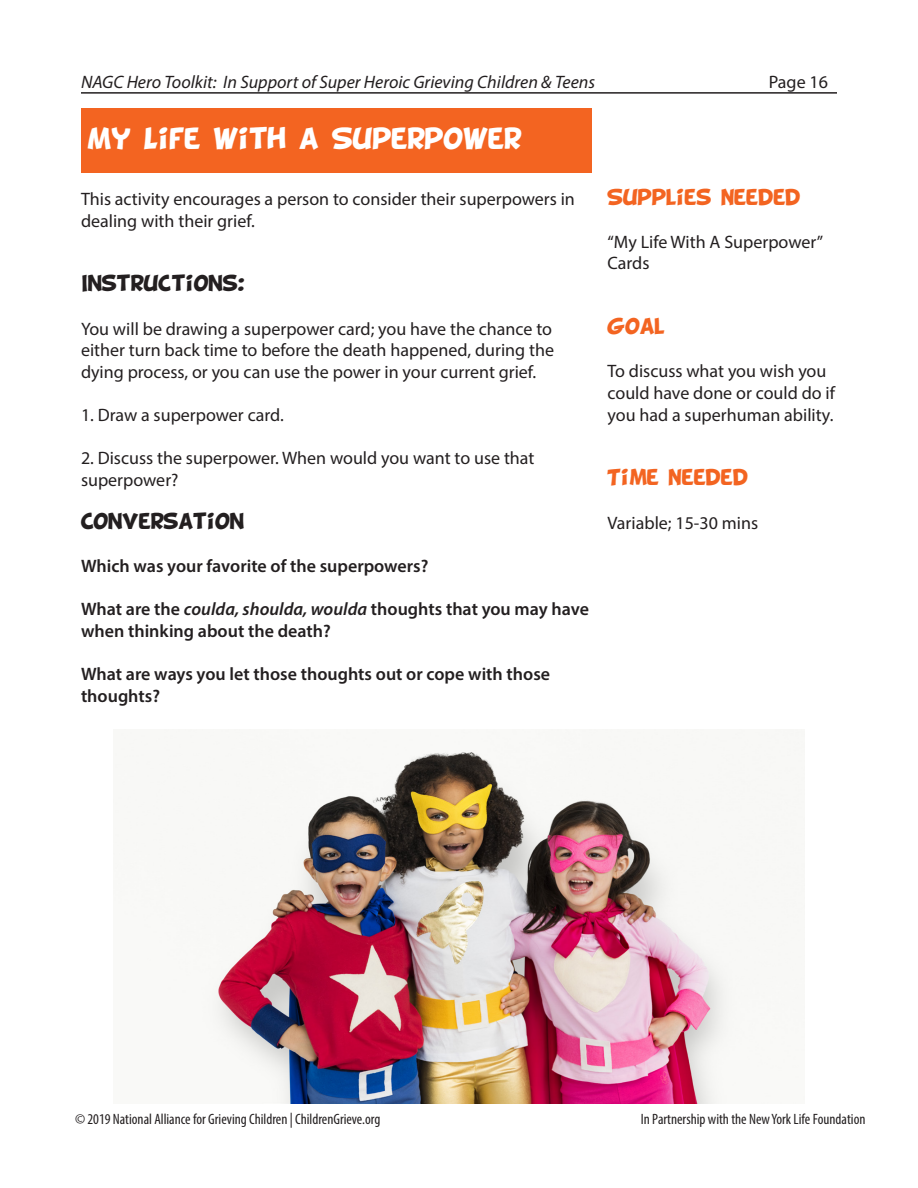
<style>
.page{position:relative;width:918px;height:1188px;background:#fff}
.page>*{position:absolute;margin:0;border:0;box-sizing:border-box;transform-origin:0 0}
.t1{font:24px "BD Cartoon Shout";color:#fff}
.t2{font:18px/21.6px "Myriad Pro";color:#231f20}
.t3{font:600 18px/21.6px "Myriad Pro";color:#231f20}
.t4{font:italic 18px "Myriad Pro";color:#231f20}
.t5{font:18px "BD Cartoon Shout";color:#f36421}
.t6{font:18px "BD Cartoon Shout";color:#231f20}
.t7{font:condensed 15px "Myriad Pro";color:#231f20}
.s1{font-style:italic}
</style>
<div class="page">
<hr style="left:81px;top:92px;width:756px;height:2px;background:#231f20">
<div style="left:81px;top:108px;width:511px;height:64px;background:#f36421"></div>
<img style="left:212px;top:732px;width:593px;height:371px">
<p class="t4" style="left:81px;top:71px;width:516px">NAGC Hero Toolkit: In Support of Super Heroic Grieving Children &amp; Teens</p>
<p class="t1" style="left:88px;top:126px;width:435px">MY LIFE WITH A SUPERPOWER</p>
<p class="t2" style="left:769px;top:71px;width:61px">Page 16</p>
<p class="t2" style="left:81px;top:188px;width:495px">This activity encourages a person to consider their superpowers in dealing with their grief.</p>
<p class="t6" style="left:81px;top:274px;width:165px">INSTRUCTIONS:</p>
<p class="t2" style="left:81px;top:318px;width:475px;text-align:justify">You will be drawing a superpower card; you have the chance to either turn back time to before the death happened, during the dying process, or you can use the power in your current grief.</p>
<p class="t2" style="left:81px;top:404px;width:204px">1. Draw a superpower card.</p>
<p class="t2" style="left:81px;top:447px;width:455px">2. Discuss the superpower. When would you want to use that superpower?</p>
<p class="t6" style="left:81px;top:512px;width:165px">CONVERSATION</p>
<p class="t3" style="left:81px;top:555px;width:349px">Which was your favorite of the superpowers?</p>
<p class="t3" style="left:81px;top:598px;width:510px">What are the <span class="s1">coulda, shoulda, woulda</span> thoughts that you may have when thinking about the death?</p>
<p class="t3" style="left:81px;top:663px;width:471px">What are ways you let those thoughts out or cope with those thoughts?</p>
<p class="t5" style="left:608px;top:188px;width:195px">SUPPLIES NEEDED</p>
<p class="t2" style="left:608px;top:231px;width:217px">“My Life With A Superpower”<br>Cards</p>
<p class="t5" style="left:608px;top:317px;width:59px">GOAL</p>
<p class="t2" style="left:608px;top:360px;width:229px">To discuss what you wish you could have done or could do if you had a superhuman ability.</p>
<p class="t5" style="left:608px;top:468px;width:143px">TIME NEEDED</p>
<p class="t2" style="left:608px;top:512px;width:152px">Variable; 15-30 mins</p>
<p class="t7" style="left:75px;top:1110px;width:307px">© 2019 National Alliance for Grieving Children | ChildrenGrieve.org</p>
<p class="t7" style="left:641px;top:1110px;width:226px">In Partnership with the New York Life Foundation</p>
</div>
